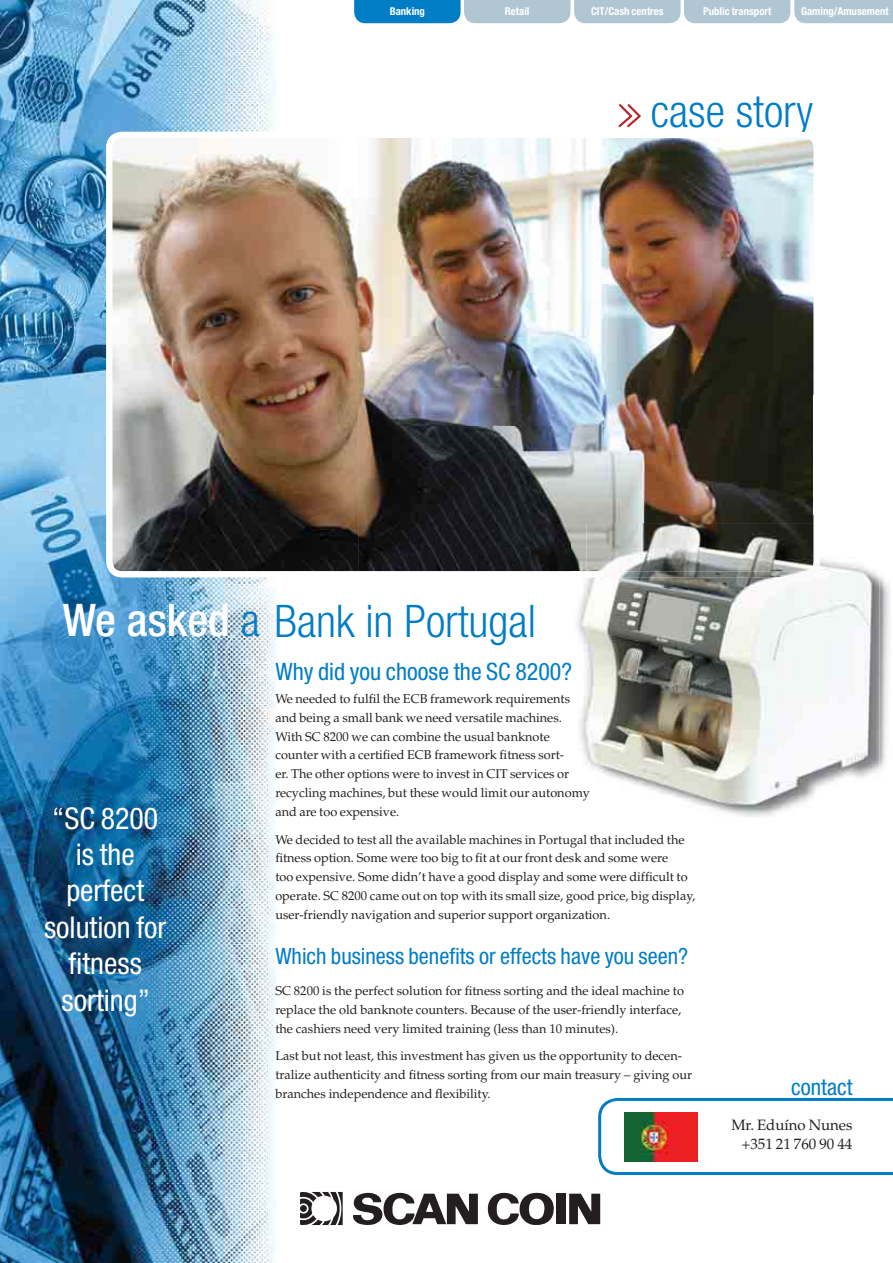
<style>
.page{position:relative;width:893px;height:1263px;background:#fff}
.page>*{position:absolute;margin:0;border:0;box-sizing:border-box;transform-origin:0 0}
.t1{font:300 condensed 45px "Helvetica Neue LT Std";color:#007dc5}
.t2{font:condensed 30px/36.3px "Helvetica Neue LT Std";color:#fff;text-align:center}
.t3{font:condensed 24px "Helvetica Neue LT Std";color:#007dc5}
.t4{font:condensed 22.5px "Helvetica Neue LT Std";color:#007dc5}
.t5{font:15px/18.8px "Palatino";color:#231f20;text-align:right}
.t6{font:12.75px/18.8px "Palatino";color:#231f20}
.t7{font:700 condensed 10.8px "Helvetica Neue LT Std";color:#fff}
.s1{font-weight:500;color:#fff}
</style>
<div class="page">
<img style="left:0;top:0;width:277px;height:1263px">
<svg style="left:300px;top:1192px;width:43px;height:33px"></svg>
<div style="left:300px;top:1205px;width:7px;height:7px;background:#231f20;border-radius:50%"></div>
<div style="left:556px;top:1194px;width:9px;height:30px;background:#231f20"></div>
<svg style="left:569px;top:1194px;width:31px;height:30px"></svg>
<svg style="left:353px;top:1192px;width:125px;height:33px"></svg>
<svg style="left:488px;top:1192px;width:66px;height:33px"></svg>
<svg style="left:354px;top:0;width:539px;height:23px;background:#91bad1"></svg>
<svg style="left:598px;top:1098px;width:295px;height:77px"></svg>
<svg style="left:618px;top:104px;width:23px;height:23px"></svg>
<img style="left:106px;top:132px;width:708px;height:445px">
<img style="left:883px;top:579px;width:8px;height:187px">
<img style="left:577px;top:612px;width:2px;height:19px">
<img style="left:572px;top:515px;width:7px;height:56px">
<svg style="left:572px;top:571px;width:7px;height:6px"></svg>
<img style="left:726px;top:576px;width:157px;height:241px">
<img style="left:579px;top:395px;width:235px;height:120px">
<img style="left:579px;top:515px;width:300px;height:297px">
<img style="left:586px;top:523px;width:234px;height:54px">
<img style="left:625px;top:1113px;width:72px;height:48px">
<p class="t7" style="left:390px;top:5px;width:37px">Banking</p>
<p class="t7" style="left:505px;top:5px;width:26px">Retail</p>
<p class="t7" style="left:591px;top:5px;width:74px">CIT/Cash centres</p>
<p class="t7" style="left:703px;top:5px;width:70px">Public transport</p>
<p class="t7" style="left:801px;top:5px;width:89px">Gaming/Amusement</p>
<h1 class="t1" style="left:651px;top:95px;width:164px">case story</h1>
<h1 class="t1" style="left:63px;top:604px;width:475px"><span class="s1">We asked</span> a Bank in Portugal</h1>
<h3 class="t3" style="left:275px;top:663px;width:298px">Why did you choose the SC 8200?</h3>
<p class="t6" style="left:275px;top:691px;width:316px">We needed to fulfil the ECB framework requirements and being a small bank we need versatile machines.<br>With SC 8200 we can combine the usual banknote counter with a certified ECB framework fitness sort-<br>er. The other options were to invest in CIT services or recycling machines, but these would limit our autonomy and are too expensive.</p>
<p class="t6" style="left:275px;top:831px;width:421px">We decided to test all the available machines in Portugal that included the fitness option. Some were too big to fit at our front desk and some were<br>too expensive. Some didn’t have a good display and some were difficult to operate. SC 8200 came out on top with its small size, good price, big display, user-friendly navigation and superior support organization.</p>
<h3 class="t4" style="left:275px;top:948px;width:414px">Which business benefits or effects have you seen?</h3>
<p class="t6" style="left:275px;top:983px;width:410px">SC 8200 is the perfect solution for fitness sorting and the ideal machine to replace the old banknote counters. Because of the user-friendly interface, the cashiers need very limited training (less than 10 minutes).</p>
<p class="t6" style="left:275px;top:1048px;width:418px">Last but not least, this investment has given us the opportunity to decen&shy;tralize authenticity and fitness sorting from our main treasury – giving our branches independence and flexibility.</p>
<h2 class="t2" style="left:44px;top:804px;width:124px">“SC 8200 is the perfect solution for fitness sorting”</h2>
<h3 class="t4" style="left:791px;top:1079px;width:63px">contact</h3>
<p class="t5" style="left:731px;top:1118px;width:123px">Mr. Eduíno Nunes +351 21 760 90 44</p>
</div>
